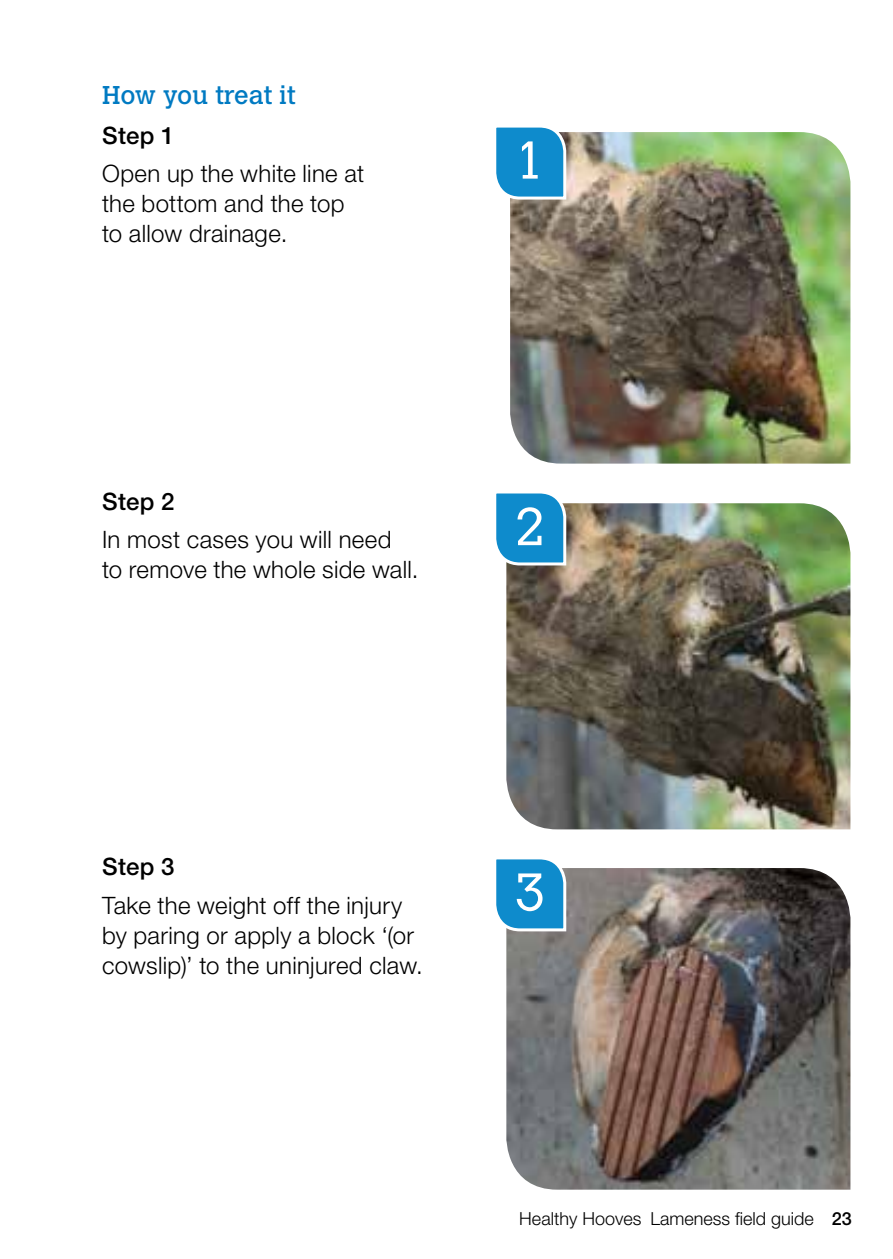
<style>
.page{position:relative;width:893px;height:1259px;background:#fff}
.page>*{position:absolute;margin:0;border:0;box-sizing:border-box;transform-origin:0 0}
.t1{font:300 52.2px "Calvert MT Std";color:#fff}
.t2{font:25.5px "Calvert MT Std";color:#007ac2}
.t3{font:300 24px/30px "Helvetica Neue LT Std";letter-spacing:.015em;color:#000}
.t4{font:500 24px "Helvetica Neue LT Std";letter-spacing:.015em;color:#000}
.t5{font:300 18px "Helvetica Neue LT Std";color:#000}
.s1{font-weight:500}
</style>
<div class="page">
<img style="left:510px;top:132px;width:340px;height:331px">
<svg style="left:496px;top:127px;width:72px;height:74px;background:#3399ce"></svg>
<img style="left:506px;top:503px;width:344px;height:326px">
<svg style="left:496px;top:493px;width:72px;height:74px;background:#3198cd"></svg>
<img style="left:506px;top:868px;width:344px;height:321px">
<svg style="left:496px;top:859px;width:72px;height:74px;background:#3299cf"></svg>
<p class="t2" style="left:102px;top:80px;width:195px">How you treat it</p>
<p class="t4" style="left:102px;top:121px;width:74px">Step 1</p>
<p class="t3" style="left:102px;top:158px;width:264px">Open up the white line at the bottom and the top to allow drainage.</p>
<p class="t4" style="left:102px;top:486px;width:74px">Step 2</p>
<p class="t3" style="left:102px;top:524px;width:318px">In most cases you will need<br>to remove the whole side wall.</p>
<h1 class="t1" style="left:515px;top:131px;width:31px">1</h1>
<h1 class="t1" style="left:515px;top:497px;width:31px">2</h1>
<p class="t4" style="left:102px;top:852px;width:74px">Step 3</p>
<p class="t3" style="left:102px;top:890px;width:322px">Take the weight off the injury by paring or apply a block ‘(or cowslip)’ to the uninjured claw.</p>
<h1 class="t1" style="left:515px;top:862px;width:31px">3</h1>
<p class="t5" style="left:519px;top:1208px;width:334px">Healthy Hooves Lameness field guide <span class="s1">23</span></p>
</div>
